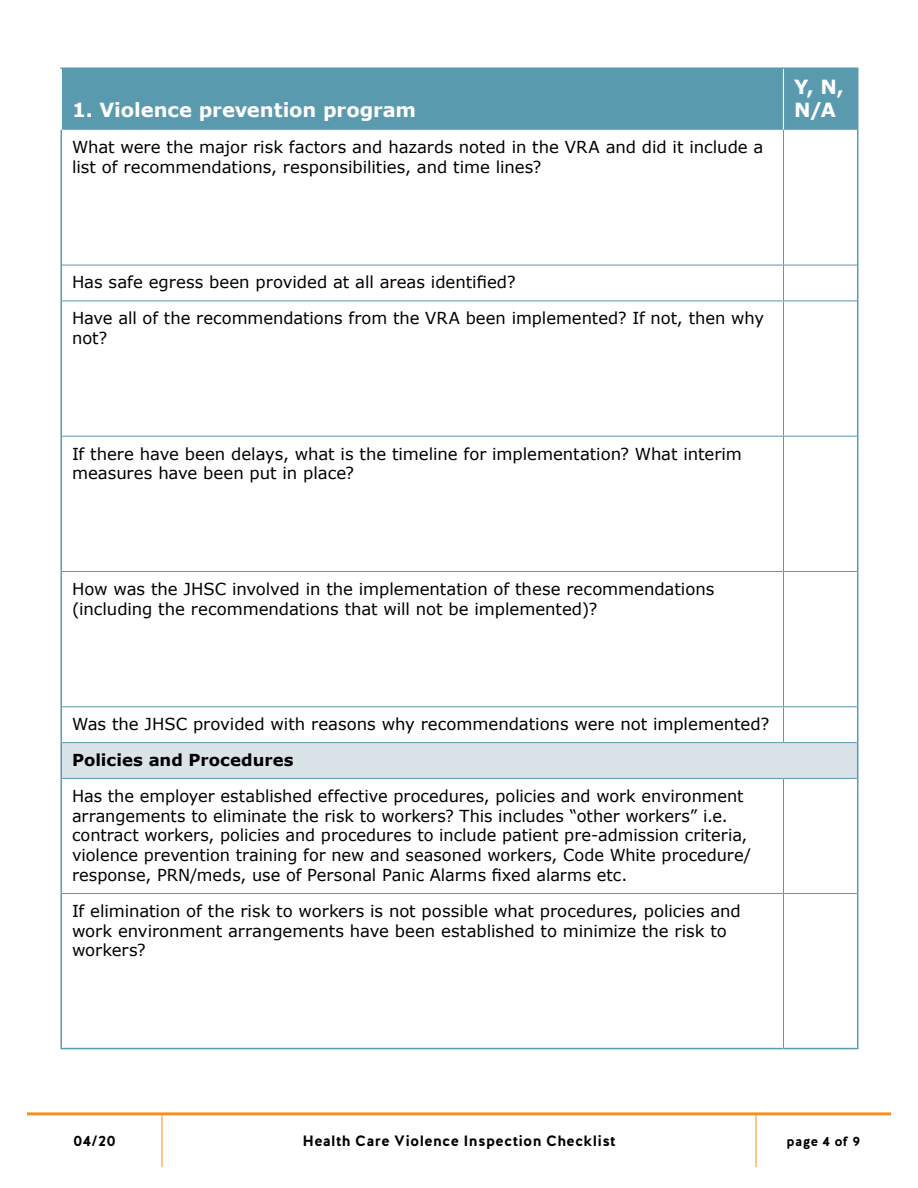
<style>
.page{position:relative;width:918px;height:1188px;background:#fff}
.page>*{position:absolute;margin:0;border:0;box-sizing:border-box;transform-origin:0 0}
.t1{font:700 19.5px/23.4px "Verdana";letter-spacing:-.005em;color:#fff}
.t2{font:16.5px/19.8px "Verdana";color:#000}
.t3{font:700 16.5px "Verdana";color:#000}
.t4{font:15px "Work Safe BC Halis R Bold";letter-spacing:.02em;color:#000}
.t5{font:13.5px "Work Safe BC Halis R Bold";letter-spacing:.02em;color:#000}
</style>
<div class="page">
<hr style="left:27px;top:1112px;width:135px;height:3px;background:#f7901e">
<hr style="left:162px;top:1112px;width:594px;height:3px;background:#f7901e">
<hr style="left:756px;top:1112px;width:135px;height:3px;background:#f7901e">
<hr style="left:162px;top:1115px;width:1px;height:52px;background:#f7901e">
<hr style="left:756px;top:1115px;width:1px;height:52px;background:#f7901e">
<div style="left:62px;top:69px;width:795px;height:61px;background:#599aae"></div>
<div style="left:61px;top:743px;width:797px;height:35px;background:#d9e3e8"></div>
<hr style="left:783px;top:69px;width:1px;height:61px;background:#fff">
<hr style="left:783px;top:130px;width:1px;height:135px;background:#599aae">
<hr style="left:783px;top:265px;width:1px;height:36px;background:#599aae">
<hr style="left:783px;top:301px;width:1px;height:135px;background:#599aae">
<hr style="left:783px;top:437px;width:1px;height:134px;background:#599aae">
<hr style="left:783px;top:572px;width:1px;height:134px;background:#599aae">
<hr style="left:783px;top:707px;width:1px;height:35px;background:#599aae">
<hr style="left:783px;top:779px;width:1px;height:114px;background:#599aae">
<hr style="left:783px;top:894px;width:1px;height:154px;background:#599aae">
<hr style="left:60px;top:68px;width:723px;height:1px;background:#599aae">
<hr style="left:783px;top:68px;width:75px;height:1px;background:#599aae">
<hr style="left:857px;top:69px;width:1px;height:61px;background:#599aae">
<hr style="left:60px;top:1048px;width:723px;height:1px;background:#599aae">
<hr style="left:783px;top:1048px;width:75px;height:1px;background:#599aae">
<hr style="left:60px;top:130px;width:2px;height:135px;background:#599aae">
<hr style="left:60px;top:265px;width:2px;height:36px;background:#599aae">
<hr style="left:60px;top:301px;width:2px;height:135px;background:#599aae">
<hr style="left:60px;top:436px;width:2px;height:135px;background:#599aae">
<hr style="left:60px;top:571px;width:2px;height:136px;background:#599aae">
<hr style="left:60px;top:707px;width:2px;height:36px;background:#599aae">
<hr style="left:60px;top:743px;width:2px;height:35px;background:#599aae">
<hr style="left:60px;top:778px;width:2px;height:115px;background:#599aae">
<hr style="left:60px;top:893px;width:2px;height:155px;background:#599aae">
<hr style="left:857px;top:130px;width:1px;height:135px;background:#599aae">
<hr style="left:857px;top:265px;width:1px;height:36px;background:#599aae">
<hr style="left:857px;top:301px;width:1px;height:135px;background:#599aae">
<hr style="left:857px;top:436px;width:1px;height:135px;background:#599aae">
<hr style="left:857px;top:571px;width:1px;height:136px;background:#599aae">
<hr style="left:857px;top:707px;width:1px;height:36px;background:#599aae">
<hr style="left:857px;top:743px;width:1px;height:35px;background:#599aae">
<hr style="left:857px;top:778px;width:1px;height:115px;background:#599aae">
<hr style="left:857px;top:893px;width:1px;height:155px;background:#599aae">
<hr style="left:62px;top:265px;width:721px;height:1px;background:#599aae">
<hr style="left:783px;top:265px;width:74px;height:1px;background:#599aae">
<hr style="left:62px;top:301px;width:721px;height:1px;background:#599aae">
<hr style="left:783px;top:301px;width:74px;height:1px;background:#599aae">
<hr style="left:62px;top:436px;width:721px;height:1px;background:#599aae">
<hr style="left:783px;top:436px;width:74px;height:1px;background:#599aae">
<hr style="left:62px;top:571px;width:721px;height:1px;background:#599aae">
<hr style="left:783px;top:571px;width:74px;height:1px;background:#599aae">
<hr style="left:62px;top:706px;width:721px;height:1px;background:#599aae">
<hr style="left:783px;top:706px;width:74px;height:1px;background:#599aae">
<hr style="left:62px;top:742px;width:721px;height:1px;background:#599aae">
<hr style="left:783px;top:742px;width:74px;height:1px;background:#599aae">
<hr style="left:62px;top:778px;width:721px;height:1px;background:#599aae">
<hr style="left:783px;top:778px;width:74px;height:1px;background:#599aae">
<hr style="left:62px;top:893px;width:721px;height:1px;background:#599aae">
<hr style="left:783px;top:893px;width:74px;height:1px;background:#599aae">
<p class="t1" style="left:72px;top:98px;width:346px">1. Violence prevention program</p>
<p class="t2" style="left:72px;top:137px;width:693px">What were the major risk factors and hazards noted in the VRA and did it include a list of recommendations, responsibilities, and time lines?</p>
<p class="t1" style="left:794px;top:75px;width:51px">Y, N,<br>N/A</p>
<p class="t2" style="left:72px;top:264px;width:694px;line-height:35.8px">Has safe egress been provided at all areas identified?<br>Have all of the recommendations from the VRA been implemented? If not, then why</p>
<p class="t2" style="left:72px;top:328px;width:37px">not?</p>
<p class="t2" style="left:72px;top:444px;width:672px">If there have been delays, what is the timeline for implementation? What interim measures have been put in place?</p>
<p class="t2" style="left:72px;top:579px;width:644px">How was the JHSC involved in the implementation of these recommendations (including the recommendations that will not be implemented)?</p>
<p class="t2" style="left:72px;top:714px;width:699px">Was the JHSC provided with reasons why recommendations were not implemented?</p>
<p class="t3" style="left:72px;top:748px;width:223px">Policies and Procedures</p>
<p class="t2" style="left:72px;top:786px;width:681px">Has the employer established effective procedures, policies and work environment arrangements to eliminate the risk to workers? This includes “other workers” i.e. contract workers, policies and procedures to include patient pre-admission criteria, violence prevention training for new and seasoned workers, Code White procedure/ response, PRN/meds, use of Personal Panic Alarms fixed alarms etc.</p>
<p class="t2" style="left:72px;top:901px;width:670px">If elimination of the risk to workers is not possible what procedures, policies and work environment arrangements have been established to minimize the risk to workers?</p>
<p class="t4" style="left:73px;top:1132px;width:44px">04/20</p>
<p class="t4" style="left:302px;top:1132px;width:315px">Health Care Violence Inspection Checklist</p>
<p class="t5" style="left:787px;top:1132px;width:75px">page 4 of 9</p>
</div>
